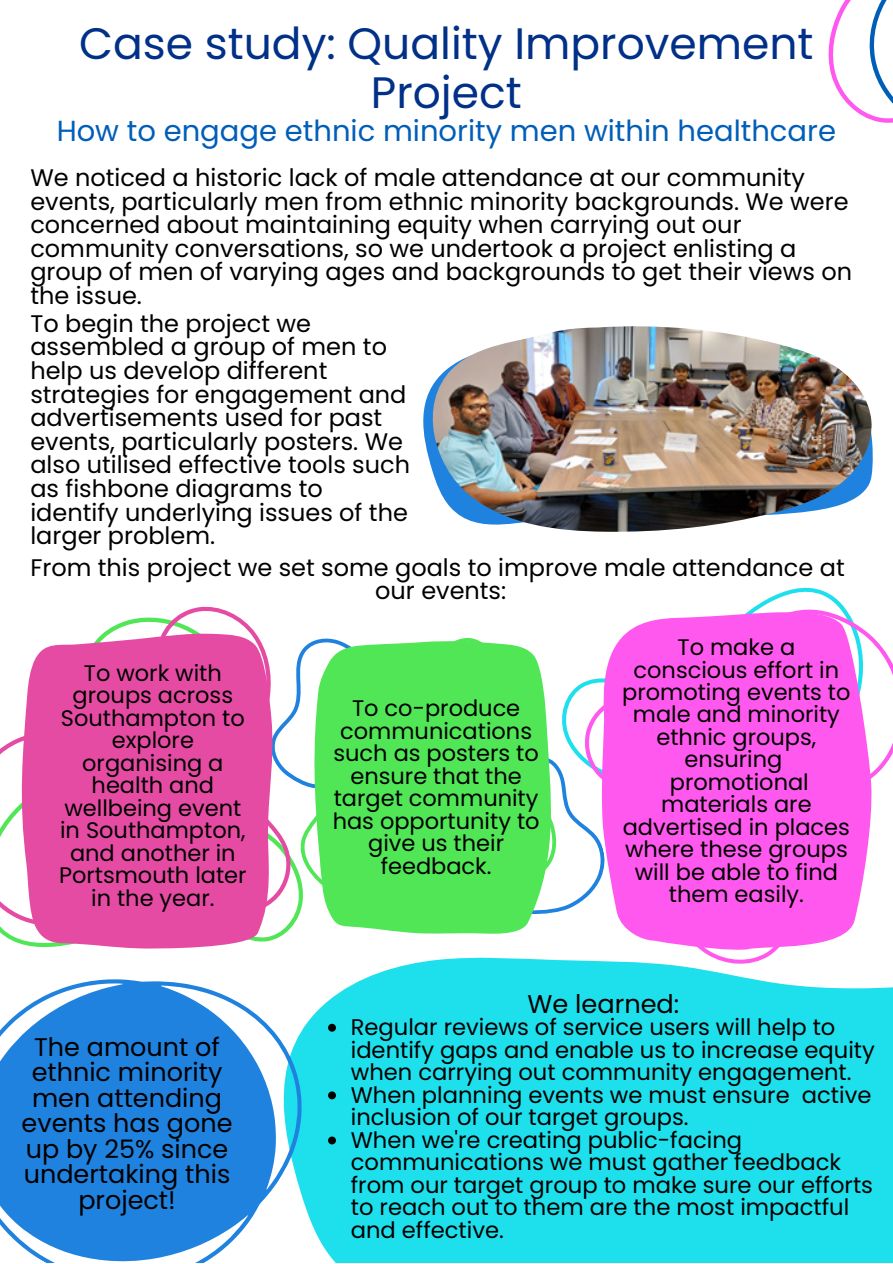
<style>
.page{position:relative;width:893px;height:1264px;background:#fff}
.page>*{position:absolute;margin:0;border:0;box-sizing:border-box;transform-origin:0 0}
.t1{font:43.95px/48.3px "Poppins";color:#003087;text-align:center}
.t2{font:28.95px "Poppins";color:#005eb8}
.t3{font:25.65px "Poppins";color:#000}
.t4{font:25.5px/25.5px "Poppins";color:#000;text-align:center}
.t5{font:24px/23.5px "Poppins";color:#000}
.t6{font:22.65px/22.5px "Poppins";color:#000}
.t7{font:22.5px/22.5px "Poppins";color:#000;text-align:center}
</style>
<div class="page">
<div style="left:345px;top:957px;width:547px;height:305px;background:#1ee0ed"></div>
<img style="left:423px;top:326px;width:450px;height:206px">
<svg style="left:0;top:606px;width:243px;height:300px"></svg>
<svg style="left:280px;top:638px;width:197px;height:268px"></svg>
<svg style="left:243px;top:620px;width:188px;height:207px"></svg>
<svg style="left:14px;top:630px;width:266px;height:276px;background:#e75fad"></svg>
<svg style="left:544px;top:707px;width:348px;height:286px"></svg>
<svg style="left:564px;top:587px;width:328px;height:405px"></svg>
<svg style="left:312px;top:640px;width:247px;height:296px;background:#62e868"></svg>
<svg style="left:597px;top:603px;width:278px;height:352px;background:#fd70f0"></svg>
<svg style="left:0;top:906px;width:345px;height:356px;fill:#2082df"></svg>
<svg style="left:328px;top:1023px;width:8px;height:8px"></svg>
<svg style="left:328px;top:1091px;width:8px;height:8px"></svg>
<svg style="left:328px;top:1136px;width:8px;height:8px"></svg>
<svg style="left:828px;top:0;width:64px;height:123px"></svg>
<p class="t1" style="left:79px;top:20px;width:736px">Case study: Quality Improvement<br>Project</p>
<p class="t2" style="left:57px;top:111px;width:780px">How to engage ethnic minority men within healthcare</p>
<p class="t5" style="left:30px;top:166px;width:823px">We noticed a historic lack of male attendance at our community events, particularly men from ethnic minority backgrounds. We were concerned about maintaining equity when carrying out our community conversations, so we undertook a project enlisting a group of men of varying ages and backgrounds to get their views on the issue.</p>
<p class="t5" style="left:30px;top:311px;width:381px">To begin the project we assembled a group of men to help us develop different strategies for engagement and advertisements used for past events, particularly posters. We also utilised effective tools such as fishbone diagrams to identify underlying issues of the larger problem.</p>
<p class="t5" style="left:30px;top:555px;width:815px">From this project we set some goals to improve male attendance at</p>
<p class="t5" style="left:375px;top:579px;width:132px">our events:</p>
<p class="t7" style="left:59px;top:662px;width:189px">To work with groups across<br>Southampton to explore organising a health and wellbeing event in Southampton, and another in<br>Portsmouth later in the year.</p>
<p class="t4" style="left:22px;top:1034px;width:212px">The amount of ethnic minority men attending events has gone up by 25% since undertaking this project!</p>
<p class="t7" style="left:332px;top:697px;width:208px">To co-produce communications such as posters to ensure that the target community has opportunity to give us their feedback.</p>
<p class="t7" style="left:622px;top:636px;width:230px">To make a conscious effort in promoting events to male and minority ethnic groups, ensuring promotional materials are advertised in places where these groups will be able to find them easily.</p>
<p class="t3" style="left:527px;top:985px;width:153px">We learned:</p>
<p class="t6" style="left:351px;top:1015px;width:525px">Regular reviews of service users will help to identify gaps and enable us to increase equity when carrying out community engagement.</p>
<p class="t6" style="left:351px;top:1083px;width:522px">When planning events we must ensure active inclusion of our target groups.</p>
<p class="t6" style="left:351px;top:1128px;width:523px">When we're creating public-facing communications we must gather feedback from our target group to make sure our efforts to reach out to them are the most impactful and effective.</p>
</div>
